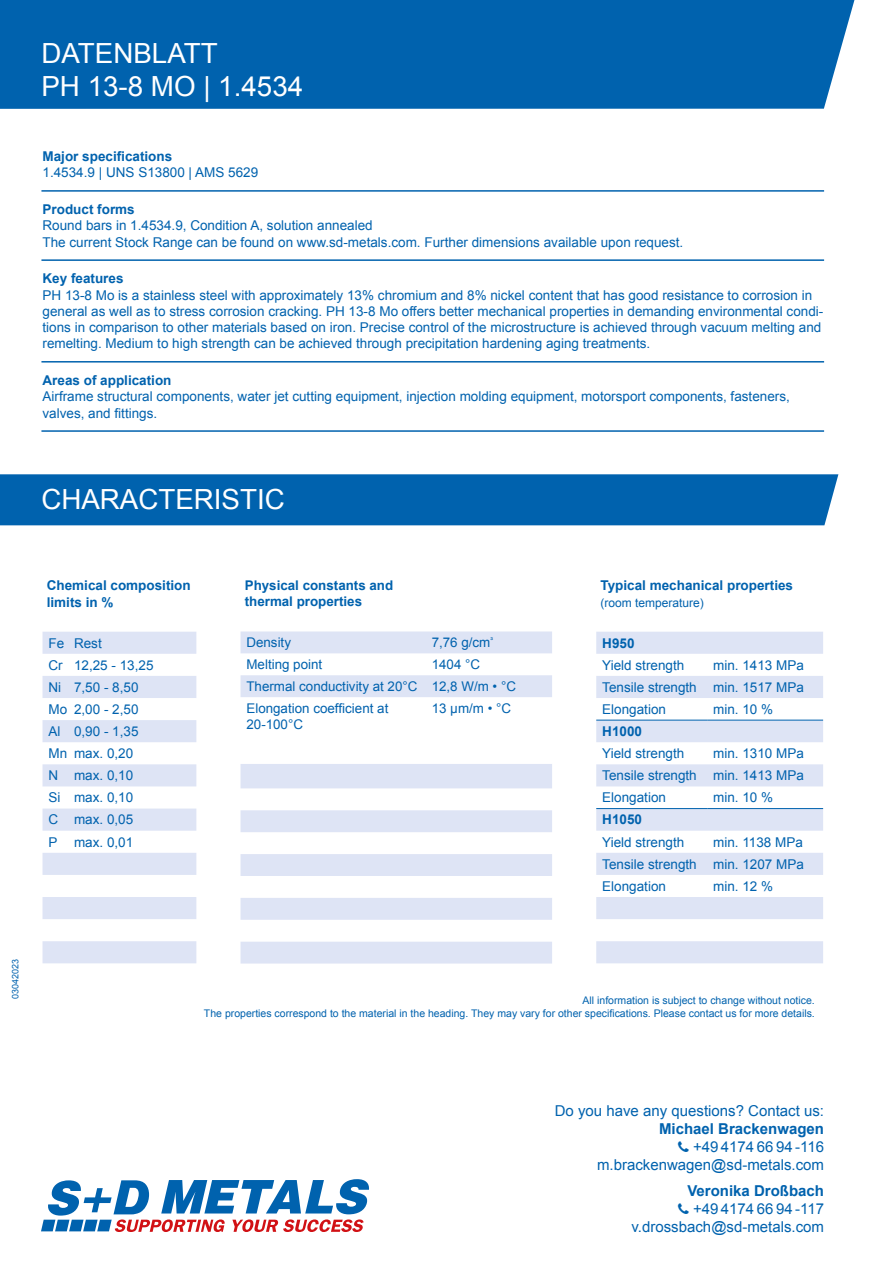
<style>
.page{position:relative;width:893px;height:1263px;background:#fff}
.page>*{position:absolute;margin:0;border:0;box-sizing:border-box;transform-origin:0 0}
.t1{font:27.75px/33.3px "Arial";color:#fff}
.t2{font:15px/18px "Arial";color:#0062ae;text-align:right}
.t3{font:700 15px "Arial";color:#0062ae}
.t4{font:13.5px/22px "Arial";color:#0062ae}
.t5{font:700 13.5px/16.2px "Arial";color:#0062ae}
.t6{font:13.35px/21.9px "Arial";color:#0062ae}
.t7{font:700 13.35px/16px "Arial";color:#0062ae}
.t8{font:12px "Arial";color:#0062ae}
.t9{font:10.5px/12.6px "Arial";color:#0062ae;text-align:right}
.t10{font:9px "Arial";color:#0062ae}
</style>
<div class="page">
<div style="left:0;top:0;width:855px;height:109px;background:#0062ae"></div>
<svg style="left:41px;top:1179px;width:328px;height:53px"></svg>
<svg style="left:43px;top:632px;width:153px;height:331px;fill:#dee4f5"></svg>
<svg style="left:596px;top:632px;width:227px;height:331px;fill:#dee4f5"></svg>
<hr style="left:596px;top:720px;width:111px;height:1px;background:#0062ae">
<hr style="left:707px;top:720px;width:116px;height:1px;background:#0062ae">
<hr style="left:596px;top:808px;width:111px;height:1px;background:#0062ae">
<hr style="left:707px;top:808px;width:116px;height:1px;background:#0062ae">
<svg style="left:241px;top:631px;width:311px;height:332px"></svg>
<div style="left:0;top:474px;width:838px;height:51px;background:#0062ae"></div>
<hr style="left:41px;top:259px;width:783px;height:2px;background:#0062ae">
<hr style="left:41px;top:190px;width:783px;height:2px;background:#0062ae">
<hr style="left:41px;top:361px;width:783px;height:2px;background:#0062ae">
<hr style="left:41px;top:430px;width:783px;height:2px;background:#0062ae">
<h1 class="t1" style="left:41px;top:37px;width:263px">DATENBLATT<br>PH 13-8 MO | 1.4534</h1>
<p class="t5" style="left:43px;top:149px;width:131px">Major specifications</p>
<p class="t4" style="left:43px;top:162px;width:217px">1.4534.9 | UNS S13800 | AMS 5629</p>
<p class="t5" style="left:43px;top:202px;width:94px">Product forms</p>
<p class="t4" style="left:43px;top:218px;width:642px;line-height:16.2px">Round bars in 1.4534.9, Condition A, solution annealed<br>The current Stock Range can be found on www.sd-metals.com. Further dimensions available upon request.</p>
<p class="t5" style="left:43px;top:271px;width:83px">Key features</p>
<p class="t4" style="left:43px;top:287px;width:782px;line-height:16.2px">PH 13-8 Mo is a stainless steel with approximately 13% chromium and 8% nickel content that has good resistance to corrosion in general as well as to stress corrosion cracking. PH 13-8 Mo offers better mechanical properties in demanding environmental condi&shy;tions in comparison to other materials based on iron. Precise control of the microstructure is achieved through vacuum melting and remelting. Medium to high strength can be achieved through precipitation hardening aging treatments.</p>
<p class="t5" style="left:43px;top:373px;width:131px">Areas of application</p>
<p class="t4" style="left:43px;top:389px;width:749px;line-height:16.2px">Airframe structural components, water jet cutting equipment, injection molding equipment, motorsport components, fasteners, valves, and fittings.</p>
<h1 class="t1" style="left:41px;top:483px;width:245px">CHARACTERISTIC</h1>
<p class="t10" style="left:9px;top:999px;width:42px;rotate:-90deg">03042023</p>
<p class="t5" style="left:47px;top:578px;width:146px">Chemical composition limits in %</p>
<p class="t4" style="left:49px;top:632px;width:107px">Fe Rest<br>Cr 12,25 - 13,25<br>Ni 7,50 - 8,50<br>Mo 2,00 - 2,50<br>Al 0,90 - 1,35<br>Mn max. 0,20<br>N max. 0,10<br>Si max. 0,10<br>C max. 0,05<br>P max. 0,01</p>
<p class="t7" style="left:245px;top:578px;width:150px">Physical constants and thermal properties</p>
<p class="t6" style="left:246px;top:632px;width:46px">Density</p>
<p class="t6" style="left:432px;top:632px;width:63px">7,76 g/cm<sup>³</sup></p>
<p class="t6" style="left:246px;top:653px;width:77px">Melting point</p>
<p class="t6" style="left:246px;top:653px;width:271px;text-indent:185px">1404 °C<br>Thermal conductivity at 20°C 12,8 W/m • °C<br>Elongation coefficient at</p>
<p class="t6" style="left:246px;top:713px;width:58px">20-100°C</p>
<p class="t6" style="left:432px;top:697px;width:81px">13 μm/m • °C</p>
<p class="t5" style="left:600px;top:578px;width:194px">Typical mechanical properties</p>
<p class="t8" style="left:600px;top:595px;width:105px">(room temperature)</p>
<p class="t5" style="left:602px;top:635px;width:34px">H950</p>
<p class="t4" style="left:602px;top:654px;width:84px">Yield strength</p>
<p class="t4" style="left:602px;top:654px;width:203px;text-align:justify;text-indent:111px">min. 1413 MPa Tensile strength min. 1517 MPa Elongation</p>
<p class="t4" style="left:713px;top:698px;width:62px">min. 10 %</p>
<p class="t5" style="left:602px;top:723px;width:41px">H1000</p>
<p class="t4" style="left:602px;top:742px;width:84px">Yield strength</p>
<p class="t4" style="left:602px;top:742px;width:203px;text-align:justify;text-indent:111px">min. 1310 MPa Tensile strength min. 1413 MPa Elongation</p>
<p class="t4" style="left:713px;top:787px;width:62px">min. 10 %</p>
<p class="t5" style="left:602px;top:812px;width:41px">H1050</p>
<p class="t4" style="left:602px;top:831px;width:84px">Yield strength</p>
<p class="t4" style="left:602px;top:831px;width:203px;text-align:justify;text-indent:111px">min. 1138 MPa Tensile strength min. 1207 MPa Elongation</p>
<p class="t4" style="left:713px;top:875px;width:62px">min. 12 %</p>
<p class="t9" style="left:204px;top:994px;width:612px">All information is subject to change without notice.<br>The properties correspond to the material in the heading. They may vary for other specifications. Please contact us for more details.</p>
<p class="t2" style="left:555px;top:1101px;width:271px">Do you have any questions? Contact us:</p>
<p class="t3" style="left:659px;top:1118px;width:167px">Michael Brackenwagen</p>
<p class="t2" style="left:597px;top:1137px;width:228px">+49 4174 66 94 -116 m.brackenwagen@sd-metals.com</p>
<p class="t3" style="left:687px;top:1181px;width:138px">Veronika Droßbach</p>
<p class="t2" style="left:632px;top:1200px;width:194px">+49 4174 66 94 -117 v.drossbach@sd-metals.com</p>
</div>
